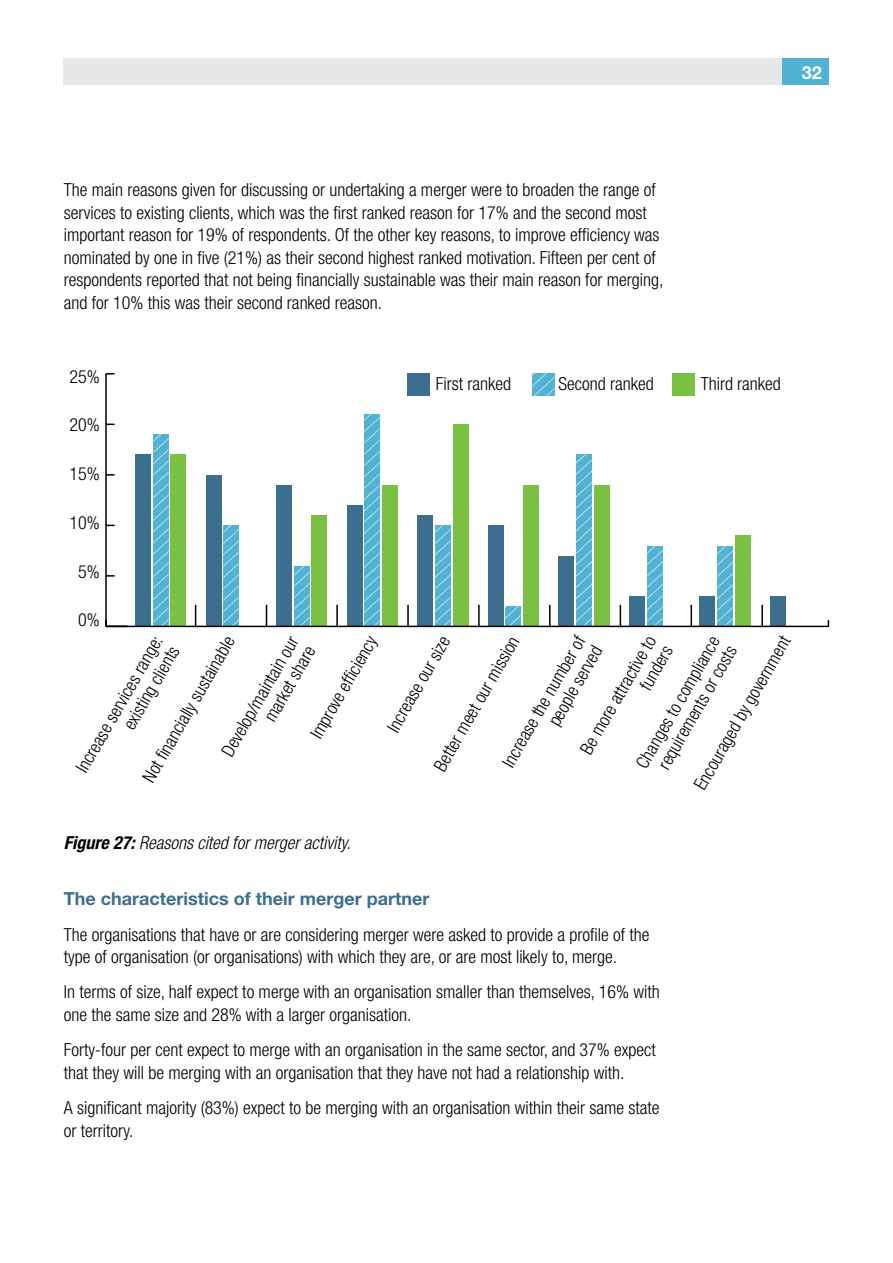
<style>
.page{position:relative;width:893px;height:1263px;background:#fff}
.page>*{position:absolute;margin:0;border:0;box-sizing:border-box;transform-origin:0 0}
.t1{font:300 condensed 18px/22.5px "Helvetica Neue";color:#000}
.t2{font:italic 300 condensed 18px "Helvetica Neue";color:#000}
.t3{font:700 18px "Helvetica Neue";color:#3b6e8f}
.t4{font:700 18px "Helvetica Neue";color:#fff}
.s1{font-weight:700}
</style>
<div class="page">
<div style="left:64px;top:58px;width:765px;height:27px;background:#e6e7e8"></div>
<div style="left:782px;top:58px;width:47px;height:27px;background:#51b3d3"></div>
<div style="left:770px;top:596px;width:16px;height:31px;background:#3b6e8f"></div>
<div style="left:735px;top:535px;width:16px;height:92px;background:#7ac143"></div>
<svg style="left:717px;top:546px;width:16px;height:80px"></svg>
<div style="left:699px;top:596px;width:16px;height:31px;background:#3b6e8f"></div>
<div style="left:629px;top:596px;width:16px;height:31px;background:#3b6e8f"></div>
<div style="left:594px;top:485px;width:16px;height:142px;background:#7ac143"></div>
<svg style="left:576px;top:455px;width:16px;height:171px;background:#5db7d4"></svg>
<div style="left:558px;top:556px;width:16px;height:71px;background:#3b6e8f"></div>
<div style="left:523px;top:485px;width:16px;height:142px;background:#7ac143"></div>
<svg style="left:505px;top:606px;width:16px;height:20px"></svg>
<div style="left:488px;top:525px;width:16px;height:102px;background:#3b6e8f"></div>
<div style="left:453px;top:424px;width:15px;height:203px;background:#7ac143"></div>
<svg style="left:435px;top:525px;width:16px;height:101px;background:#5db6d4"></svg>
<div style="left:417px;top:515px;width:16px;height:112px;background:#3b6e8f"></div>
<div style="left:382px;top:485px;width:16px;height:142px;background:#7ac143"></div>
<svg style="left:364px;top:414px;width:16px;height:212px;background:#5eb7d4"></svg>
<div style="left:347px;top:505px;width:16px;height:122px;background:#3b6e8f"></div>
<div style="left:311px;top:515px;width:16px;height:112px;background:#7ac143"></div>
<svg style="left:294px;top:566px;width:16px;height:60px"></svg>
<div style="left:276px;top:485px;width:16px;height:142px;background:#3b6e8f"></div>
<div style="left:206px;top:475px;width:15px;height:152px;background:#3b6e8f"></div>
<div style="left:170px;top:455px;width:16px;height:172px;background:#7ac143"></div>
<svg style="left:153px;top:434px;width:16px;height:192px;background:#5eb7d4"></svg>
<div style="left:135px;top:455px;width:16px;height:172px;background:#3b6e8f"></div>
<hr style="left:106px;top:626px;width:722px;height:1px;background:#000">
<hr style="left:105px;top:374px;width:2px;height:252px;background:#000">
<svg style="left:105px;top:625px;width:22px;height:2px"></svg>
<svg style="left:107px;top:575px;width:8px;height:2px"></svg>
<svg style="left:107px;top:474px;width:8px;height:2px"></svg>
<svg style="left:106px;top:373px;width:9px;height:2px"></svg>
<svg style="left:188px;top:605px;width:16px;height:21px"></svg>
<svg style="left:223px;top:525px;width:51px;height:101px"></svg>
<hr style="left:336px;top:605px;width:2px;height:22px;background:#000">
<hr style="left:407px;top:605px;width:2px;height:22px;background:#000">
<hr style="left:478px;top:605px;width:2px;height:22px;background:#000">
<hr style="left:549px;top:605px;width:2px;height:22px;background:#000">
<svg style="left:611px;top:605px;width:16px;height:21px"></svg>
<svg style="left:647px;top:546px;width:51px;height:80px"></svg>
<hr style="left:761px;top:605px;width:2px;height:22px;background:#000">
<div style="left:407px;top:373px;width:22px;height:22px;background:#3b6e8f"></div>
<svg style="left:532px;top:373px;width:22px;height:22px"></svg>
<div style="left:672px;top:373px;width:22px;height:22px;background:#7ac143"></div>
<p class="t4" style="left:802px;top:61px;width:22px">32</p>
<p class="t1" style="left:64px;top:178px;width:601px">The main reasons given for discussing or undertaking a merger were to broaden the range of services to existing clients, which was the first ranked reason for 17% and the second most important reason for 19% of respondents. Of the other key reasons, to improve efficiency was nominated by one in five (21%) as their second highest ranked motivation. Fifteen per cent of respondents reported that not being financially sustainable was their main reason for merging, and for 10% this was their second ranked reason.</p>
<p class="t1" style="left:70px;top:365px;width:32px">25%</p>
<p class="t1" style="left:70px;top:414px;width:32px">20%</p>
<p class="t1" style="left:70px;top:462px;width:32px">15%</p>
<p class="t1" style="left:70px;top:511px;width:32px">10%</p>
<p class="t1" style="left:78px;top:560px;width:23px">5%</p>
<p class="t1" style="left:78px;top:609px;width:23px">0%</p>
<p class="t1" style="left:72px;top:766px;width:156px;line-height:19.5px;text-align:right;rotate:-60deg">Increase services range: existing clients</p>
<p class="t1" style="left:436px;top:372px;width:77px">First ranked</p>
<p class="t1" style="left:559px;top:372px;width:97px">Second ranked</p>
<p class="t1" style="left:701px;top:372px;width:82px">Third ranked</p>
<p class="t1" style="left:498px;top:760px;width:149px;line-height:19.5px;text-align:right;rotate:-60deg">Increase the number of people served</p>
<p class="t1" style="left:689px;top:782px;width:176px;rotate:-60deg">Encouraged by government</p>
<p class="t1" style="left:218px;top:750px;width:137px;line-height:19.5px;text-align:right;rotate:-60deg">Develop/maintain our market share</p>
<p class="t1" style="left:305px;top:731px;width:116px;rotate:-60deg">Improve effi ciency</p>
<p class="t1" style="left:382px;top:725px;width:109px;rotate:-60deg">Increase our size</p>
<p class="t1" style="left:576px;top:747px;width:134px;line-height:19.5px;text-align:right;rotate:-60deg">Be more attractive to funders</p>
<p class="t1" style="left:632px;top:761px;width:150px;line-height:19.5px;text-align:center;rotate:-60deg">Changes to compliance requirements or costs</p>
<p class="t1" style="left:138px;top:775px;width:167px;rotate:-60deg">Not fi nancially sustainable</p>
<p class="t1" style="left:429px;top:764px;width:154px;rotate:-60deg">Better meet our mission</p>
<p class="t2" style="left:64px;top:832px;width:288px"><span class="s1">Figure 27:</span> Reasons cited for merger activity.</p>
<p class="t3" style="left:64px;top:888px;width:367px">The characteristics of their merger partner</p>
<p class="t1" style="left:64px;top:923px;width:587px">The organisations that have or are considering merger were asked to provide a profile of the type of organisation (or organisations) with which they are, or are most likely to, merge.</p>
<p class="t1" style="left:64px;top:981px;width:597px">In terms of size, half expect to merge with an organisation smaller than themselves, 16% with one the same size and 28% with a larger organisation.</p>
<p class="t1" style="left:64px;top:1038px;width:594px">Forty-four per cent expect to merge with an organisation in the same sector, and 37% expect that they will be merging with an organisation that they have not had a relationship with.</p>
<p class="t1" style="left:64px;top:1096px;width:597px">A significant majority (83%) expect to be merging with an organisation within their same state or territory.</p>
</div>
